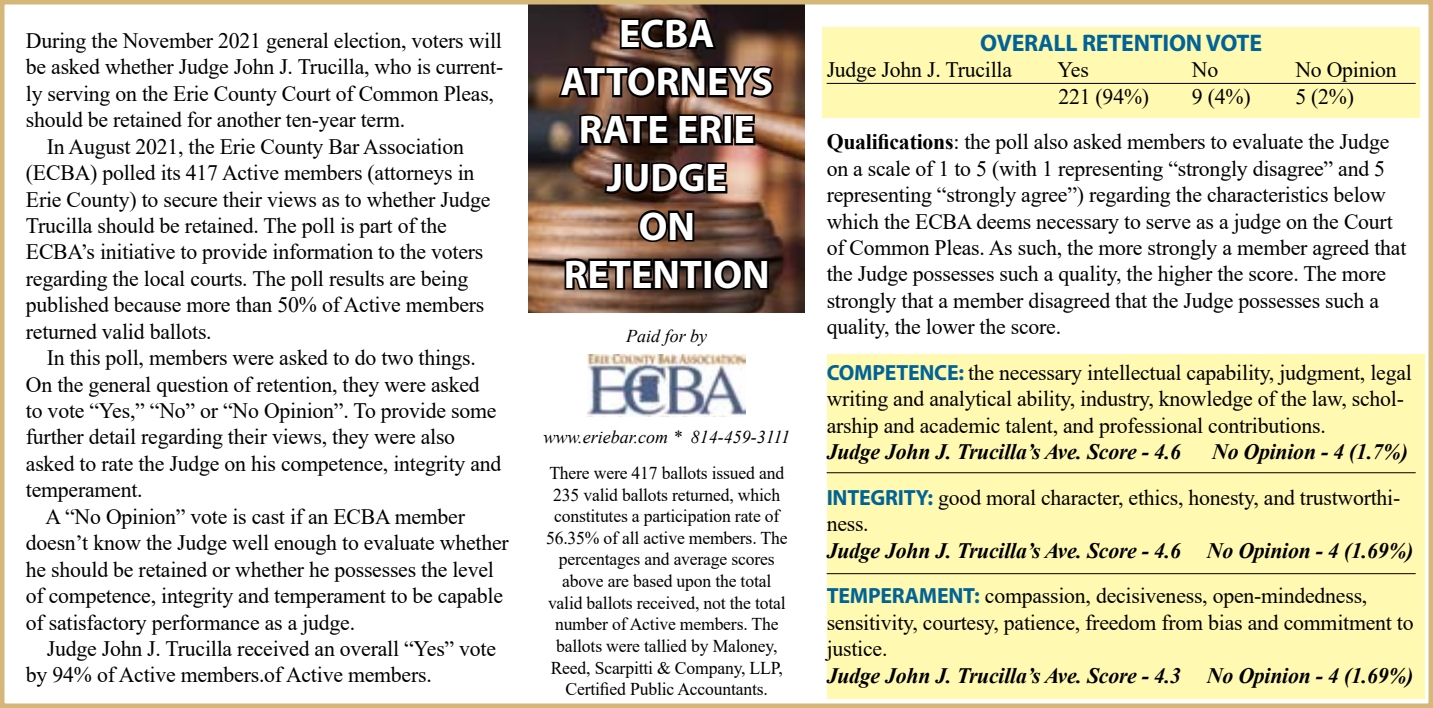
<style>
.page{position:relative;width:1433px;height:708px;background:#fff}
.page>*{position:absolute;margin:0;border:0;box-sizing:border-box;transform-origin:0 0}
.t1{font:700 40px/48px "Myriad Pro";color:#fff;text-align:center}
.t2{font:700 24px "Myriad Pro";letter-spacing:-.01em;color:#006397}
.t3{font:22px/26.4px "Times New Roman";letter-spacing:-.01em;color:#000}
.t4{font:italic 700 22px/45.6px "Times New Roman";letter-spacing:-.01em;color:#000}
.t5{font:18px/21.6px "Times New Roman";letter-spacing:-.01em;color:#000;text-align:center}
.t6{font:italic 18px "Times New Roman";color:#000}
.s1{font-weight:700}
.s2{font-family:"Myriad Pro";font-weight:700;color:#006397}
.s3{font-weight:700;font-style:italic}
.s4{font-family:"Myriad Pro";font-style:normal;color:#006397}
.s5{font-weight:400;font-style:normal}
</style>
<div class="page">
<div style="left:827px;top:354px;width:597px;height:344px;background:#fff9b2"></div>
<div style="left:822px;top:27px;width:598px;height:90px;background:#fff9b2"></div>
<img style="left:529px;top:6px;width:276px;height:306px">
<img style="left:588px;top:354px;width:158px;height:61px">
<hr style="left:827px;top:83px;width:589px;height:1px;background:#000">
<svg style="left:556px;top:6px;width:219px;height:141px;background:#432f26"></svg>
<svg style="left:602px;top:159px;width:127px;height:37px;background:#32211c"></svg>
<svg style="left:562px;top:207px;width:143px;height:93px;background:#694f3f"></svg>
<div style="left:703px;top:258px;width:10px;height:31px;border:4px solid #000"></div>
<svg style="left:711px;top:255px;width:60px;height:45px;background:#241b18"></svg>
<hr style="left:827px;top:572px;width:589px;height:1px;background:#000">
<hr style="left:827px;top:472px;width:589px;height:1px;background:#000">
<div style="left:0;top:0;width:1433px;height:707px;border:5px solid #d5b77a"></div>
<p class="t3" style="left:26px;top:27px;width:478px">During the November 2021 general election, voters will</p>
<p class="t3" style="left:26px;top:53px;width:479px">be asked whether Judge John J. Trucilla, who is current-</p>
<p class="t3" style="left:26px;top:79px;width:470px">ly serving on the Erie County Court of Common Pleas,</p>
<p class="t3" style="left:26px;top:106px;width:381px">should be retained for another ten-year term.</p>
<p class="t3" style="left:47px;top:132px;width:419px">In August 2021, the Erie County Bar Association</p>
<p class="t3" style="left:26px;top:159px;width:450px">(ECBA) polled its 417 Active members (attorneys in</p>
<p class="t3" style="left:26px;top:185px;width:466px">Erie County) to secure their views as to whether Judge</p>
<p class="t3" style="left:26px;top:211px;width:422px">Trucilla should be retained. The poll is part of the</p>
<p class="t3" style="left:26px;top:238px;width:459px">ECBA’s initiative to provide information to the voters</p>
<p class="t3" style="left:26px;top:264px;width:444px">regarding the local courts. The poll results are being</p>
<p class="t3" style="left:26px;top:291px;width:460px">published because more than 50% of Active members</p>
<p class="t3" style="left:26px;top:317px;width:187px">returned valid ballots.</p>
<p class="t3" style="left:47px;top:343px;width:431px">In this poll, members were asked to do two things.</p>
<p class="t3" style="left:26px;top:370px;width:455px">On the general question of retention, they were asked</p>
<p class="t3" style="left:26px;top:396px;width:472px">to vote “Yes,” “No” or “No Opinion”. To provide some</p>
<p class="t3" style="left:26px;top:423px;width:431px">further detail regarding their views, they were also</p>
<p class="t3" style="left:26px;top:449px;width:477px">asked to rate the Judge on his competence, integrity and</p>
<p class="t3" style="left:26px;top:475px;width:118px">temperament.</p>
<p class="t3" style="left:46px;top:502px;width:421px">A “No Opinion” vote is cast if an ECBA member</p>
<p class="t3" style="left:26px;top:528px;width:484px">doesn’t know the Judge well enough to evaluate whether</p>
<p class="t3" style="left:26px;top:555px;width:469px">he should be retained or whether he possesses the level</p>
<p class="t3" style="left:26px;top:581px;width:479px">of competence, integrity and temperament to be capable</p>
<p class="t3" style="left:26px;top:607px;width:331px">of satisfactory performance as a judge.</p>
<p class="t3" style="left:47px;top:634px;width:451px">Judge John J. Trucilla received an overall “Yes” vote</p>
<p class="t3" style="left:26px;top:660px;width:407px">by 94% of Active members.of Active members.</p>
<h1 class="t1" style="left:561px;top:8px;width:214px">ECBA<br>ATTORNEYS<br>RATE ERIE<br>JUDGE<br>ON<br>RETENTION</h1>
<p class="t6" style="left:626px;top:323px;width:82px">Paid for by</p>
<p class="t6" style="left:543px;top:424px;width:248px">www.eriebar.com * 814-459-3111</p>
<p class="t5" style="left:546px;top:461px;width:243px">There were 417 ballots issued and<br>235 valid ballots returned, which constitutes a participation rate of<br>56.35% of all active members. The percentages and average scores above are based upon the total valid ballots received, not the total number of Active members. The ballots were tallied by Maloney,<br>Reed, Scarpitti &amp; Company, LLP,<br>Certified Public Accountants.</p>
<p class="t2" style="left:980px;top:27px;width:283px">OVERALL RETENTION VOTE</p>
<p class="t3" style="left:827px;top:56px;width:187px">Judge John J. Trucilla</p>
<p class="t3" style="left:1057px;top:56px;width:33px">Yes</p>
<p class="t3" style="left:1192px;top:56px;width:28px">No</p>
<p class="t3" style="left:1295px;top:56px;width:103px">No Opinion</p>
<p class="t3" style="left:1058px;top:82px;width:92px">221 (94%)</p>
<p class="t3" style="left:1192px;top:82px;width:60px">9 (4%)</p>
<p class="t3" style="left:827px;top:73px;width:564px;line-height:45.6px;text-indent:469px">5 (2%)<br><span class="s1">Qualifications</span>: the poll also asked members to evaluate the Judge</p>
<p class="t3" style="left:827px;top:154px;width:581px">on a scale of 1 to 5 (with 1 representing “strongly disagree” and 5 representing “strongly agree”) regarding the characteristics below which the ECBA deems necessary to serve as a judge on the Court of Common Pleas. As such, the more strongly a member agreed that the Judge possesses such a quality, the higher the score. The more strongly that a member disagreed that the Judge possesses such a quality, the lower the score.</p>
<p class="t3" style="left:827px;top:358px;width:587px"><span class="s2">COMPETENCE:</span> the necessary intellectual capability, judgment, legal writing and analytical ability, industry, knowledge of the law, schol&shy;arship and academic talent, and professional contributions.</p>
<p class="t4" style="left:827px;top:428px;width:356px">Judge John J. Trucilla’s Ave. Score - 4.6</p>
<p class="t3" style="left:827px;top:428px;width:583px;line-height:45.6px;text-indent:385px"><span class="s3">No Opinion - 4 (1.7%)<br></span><span class="s2">INTEGRITY:</span> good moral character, ethics, honesty, and trustworthi-</p>
<p class="t3" style="left:827px;top:509px;width:44px">ness.</p>
<p class="t4" style="left:827px;top:526px;width:588px">Judge John J. Trucilla’s Ave. Score - 4.6 No Opinion - 4 (1.69%)<br><span class="s4">TEMPERAMENT:</span> <span class="s5">compassion, decisiveness, open-mindedness,</span></p>
<p class="t3" style="left:827px;top:608px;width:588px">sensitivity, courtesy, patience, freedom from bias and commitment to justice.</p>
<p class="t4" style="left:827px;top:651px;width:588px">Judge John J. Trucilla’s Ave. Score - 4.3 No Opinion - 4 (1.69%)</p>
</div>
